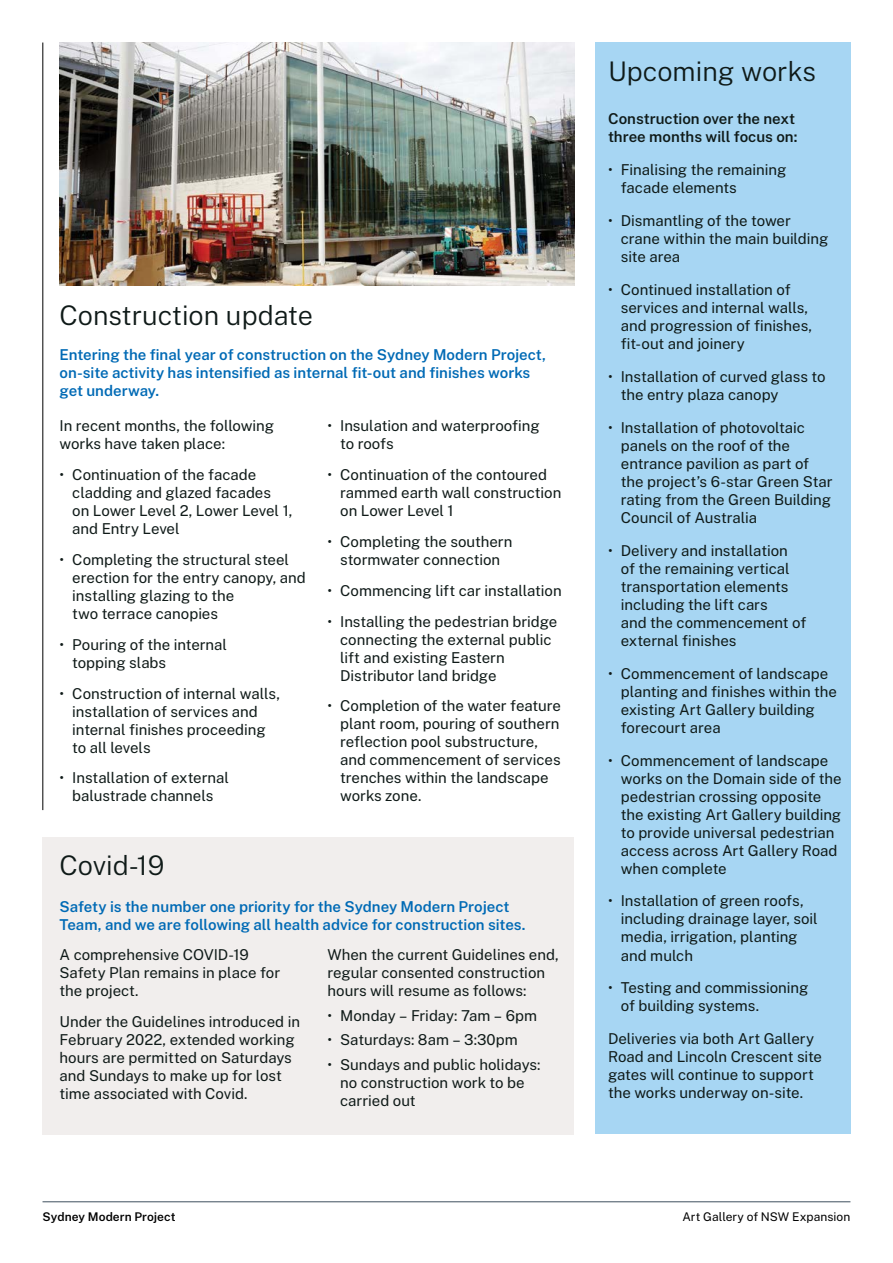
<style>
.page{position:relative;width:893px;height:1263px;background:#fff}
.page>*{position:absolute;margin:0;border:0;box-sizing:border-box;transform-origin:0 0}
.Heading_2__H2{font:300 27px "Public Sans";color:#0f1a18}
.Body_Copy{font:15px/18px "Public Sans";color:#0f1a18}
.Body_Copy-2{font:600 15px/18px "Public Sans";color:#006ab5}
.Body_Copy-3{font:600 15px/18px "Public Sans";color:#0f1a18}
.t1{font:12px "Public Sans";letter-spacing:.005em;color:#000}
.t2{font:600 12px "Public Sans";letter-spacing:.005em;color:#000}
</style>
<div class="page">
<hr style="left:43px;top:1201px;width:807px;height:1px;background:#3f4f5e">
<div style="left:43px;top:837px;width:531px;height:297px;background:#f1eeed"></div>
<hr style="left:43px;top:43px;width:1px;height:767px;background:#000">
<div style="left:595px;top:43px;width:255px;height:1091px;background:#a7d6f3"></div>
<img style="left:60px;top:43px;width:514px;height:243px">
<h2 class="Heading_2__H2" style="left:60px;top:296px;width:255px">Construction update</h2>
<p class="Body_Copy-2" style="left:60px;top:345px;width:488px">Entering the final year of construction on the Sydney Modern Project, on-site activity has intensified as internal fit-out and finishes works get underway.</p>
<p class="Body_Copy" style="left:60px;top:416px;width:216px">In recent months, the following works have taken place:</p>
<p class="Body_Copy" style="left:72px;top:465px;width:222px;text-indent:-13px">• Continuation of the facade cladding and glazed facades<br>on Lower Level 2, Lower Level 1, and Entry Level</p>
<p class="Body_Copy" style="left:72px;top:549px;width:235px;text-indent:-13px">• Completing the structural steel erection for the entry canopy, and installing glazing to the<br>two terrace canopies</p>
<p class="Body_Copy" style="left:72px;top:634px;width:156px;text-indent:-13px">• Pouring of the internal topping slabs</p>
<p class="Body_Copy" style="left:72px;top:683px;width:209px;text-indent:-13px">• Construction of internal walls, installation of services and internal finishes proceeding to all levels</p>
<p class="Body_Copy" style="left:60px;top:768px;width:171px;text-align:center">• Installation of external balustrade channels</p>
<p class="Body_Copy" style="left:340px;top:416px;width:201px;text-indent:-13px">• Insulation and waterproofing to roofs</p>
<p class="Body_Copy" style="left:340px;top:465px;width:223px;text-indent:-13px">• Continuation of the contoured rammed earth wall construction on Lower Level 1</p>
<p class="Body_Copy" style="left:327px;top:531px;width:186px;text-align:center">• Completing the southern stormwater connection</p>
<p class="Body_Copy" style="left:327px;top:580px;width:236px">• Commencing lift car installation</p>
<p class="Body_Copy" style="left:340px;top:611px;width:219px;text-indent:-13px">• Installing the pedestrian bridge connecting the external public lift and existing Eastern<br>Distributor land bridge</p>
<p class="Body_Copy" style="left:340px;top:696px;width:222px;text-indent:-13px">• Completion of the water feature plant room, pouring of southern reflection pool substructure, and commencement of services trenches within the landscape works zone.</p>
<h2 class="Heading_2__H2" style="left:60px;top:845px;width:106px">Covid-19</h2>
<p class="Body_Copy-2" style="left:60px;top:896px;width:468px">Safety is the number one priority for the Sydney Modern Project<br>Team, and we are following all health advice for construction sites.</p>
<p class="Body_Copy" style="left:60px;top:945px;width:222px">A comprehensive COVID-19<br>Safety Plan remains in place for the project.</p>
<p class="Body_Copy" style="left:60px;top:1012px;width:242px">Under the Guidelines introduced in<br>February 2022, extended working hours are permitted on Saturdays and Sundays to make up for lost time associated with Covid.</p>
<p class="Body_Copy" style="left:327px;top:945px;width:233px">When the current Guidelines end, regular consented construction hours will resume as follows:</p>
<p class="Body_Copy" style="left:327px;top:1005px;width:211px">• Monday – Friday: 7am – 6pm</p>
<p class="Body_Copy" style="left:327px;top:1030px;width:192px">• Saturdays: 8am – 3:30pm</p>
<p class="Body_Copy" style="left:340px;top:1054px;width:202px;text-indent:-13px">• Sundays and public holidays: no construction work to be carried out</p>
<h2 class="Heading_2__H2" style="left:608px;top:51px;width:209px">Upcoming works</h2>
<p class="Body_Copy-3" style="left:608px;top:109px;width:191px">Construction over the next three months will focus on:</p>
<p class="Body_Copy" style="left:621px;top:160px;width:167px;text-indent:-13px">• Finalising the remaining facade elements</p>
<p class="Body_Copy" style="left:621px;top:211px;width:209px;text-indent:-13px">• Dismantling of the tower crane within the main building site area</p>
<p class="Body_Copy" style="left:621px;top:280px;width:193px;text-indent:-13px">• Continued installation of services and internal walls, and progression of finishes, fit-out and joinery</p>
<p class="Body_Copy" style="left:621px;top:367px;width:206px;text-indent:-13px">• Installation of curved glass to the entry plaza canopy</p>
<p class="Body_Copy" style="left:621px;top:417px;width:213px;text-indent:-13px">• Installation of photovoltaic panels on the roof of the entrance pavilion as part of the project’s 6-star Green Star rating from the Green Building<br>Council of Australia</p>
<p class="Body_Copy" style="left:621px;top:540px;width:187px;text-indent:-13px">• Delivery and installation<br>of the remaining vertical transportation elements including the lift cars<br>and the commencement of external finishes</p>
<p class="Body_Copy" style="left:621px;top:663px;width:218px;text-indent:-13px">• Commencement of landscape planting and finishes within the existing Art Gallery building forecourt area</p>
<p class="Body_Copy" style="left:621px;top:750px;width:222px;text-indent:-13px">• Commencement of landscape works on the Domain side of the pedestrian crossing opposite the existing Art Gallery building to provide universal pedestrian access across Art Gallery Road when complete</p>
<p class="Body_Copy" style="left:621px;top:891px;width:198px;text-indent:-13px">• Installation of green roofs, including drainage layer, soil media, irrigation, planting and mulch</p>
<p class="Body_Copy" style="left:621px;top:978px;width:189px;text-indent:-13px">• Testing and commissioning of building systems.</p>
<p class="Body_Copy" style="left:608px;top:1029px;width:215px">Deliveries via both Art Gallery<br>Road and Lincoln Crescent site gates will continue to support the works underway on-site.</p>
<p class="t2" style="left:43px;top:1208px;width:135px">Sydney Modern Project</p>
<p class="t1" style="left:682px;top:1208px;width:170px">Art Gallery of NSW Expansion</p>
</div>
